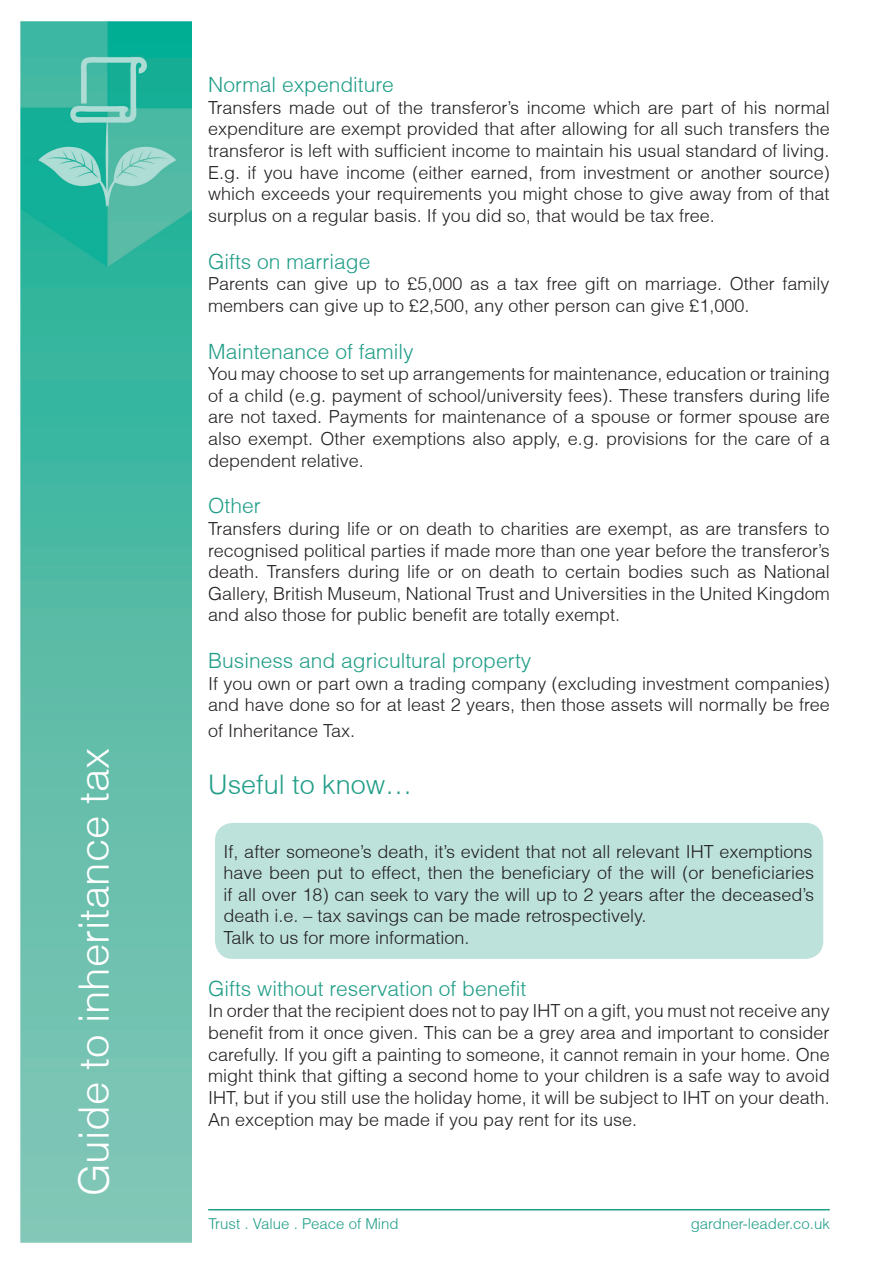
<style>
.page{position:relative;width:893px;height:1263px;background:#fff}
.page>*{position:absolute;margin:0;border:0;box-sizing:border-box;transform-origin:0 0}
.t1{font:300 42px "Helvetica";color:#fff}
.t2{font:300 27px "Helvetica";color:#219e88}
.t3{font:300 21px "Helvetica";color:#219e88}
.t4{font:300 18px/21.6px "Helvetica";color:#231f20;text-align:justify}
.t5{font:300 15px "Helvetica";color:#219e88}
</style>
<div class="page">
<div style="left:215px;top:823px;width:608px;height:136px;background:#bde2dc;border-radius:18px"></div>
<img style="left:20px;top:21px;width:171px;height:1222px">
<hr style="left:208px;top:1209px;width:622px;height:1px;background:#219e88">
<p class="t1" style="left:68px;top:1196px;width:450px;rotate:-90deg">Guide to inheritance tax</p>
<p class="t3" style="left:208px;top:72px;width:187px">Normal expenditure</p>
<p class="t4" style="left:208px;top:96px;width:623px">Transfers made out of the transferor’s income which are part of his normal expenditure are exempt provided that after allowing for all such transfers the transferor is left with sufficient income to maintain his usual standard of living.<br>E.g. if you have income (either earned, from investment or another source) which exceeds your requirements you might chose to give away from of that surplus on a regular basis. If you did so, that would be tax free.</p>
<p class="t3" style="left:208px;top:248px;width:164px">Gifts on marriage</p>
<p class="t4" style="left:208px;top:273px;width:623px">Parents can give up to £5,000 as a tax free gift on marriage. Other family members can give up to £2,500, any other person can give £1,000.</p>
<p class="t3" style="left:208px;top:338px;width:207px">Maintenance of family</p>
<p class="t4" style="left:208px;top:363px;width:623px">You may choose to set up arrangements for maintenance, education or training of a child (e.g. payment of school/university fees). These transfers during life are not taxed. Payments for maintenance of a spouse or former spouse are also exempt. Other exemptions also apply, e.g. provisions for the care of a dependent relative.</p>
<p class="t3" style="left:208px;top:493px;width:54px">Other</p>
<p class="t4" style="left:208px;top:518px;width:623px">Transfers during life or on death to charities are exempt, as are transfers to recognised political parties if made more than one year before the transferor’s death. Transfers during life or on death to certain bodies such as National Gallery, British Museum, National Trust and Universities in the United Kingdom and also those for public benefit are totally exempt.</p>
<p class="t3" style="left:208px;top:648px;width:325px">Business and agricultural property</p>
<p class="t4" style="left:208px;top:672px;width:623px">If you own or part own a trading company (excluding investment companies) and have done so for at least 2 years, then those assets will normally be free</p>
<p class="t4" style="left:208px;top:719px;width:149px">of Inheritance Tax.</p>
<p class="t2" style="left:208px;top:768px;width:206px">Useful to know…</p>
<p class="t4" style="left:223px;top:840px;width:592px">If, after someone’s death, it’s evident that not all relevant IHT exemptions have been put to effect, then the beneficiary of the will (or beneficiaries if all over 18) can seek to vary the will up to 2 years after the deceased’s death i.e. – tax savings can be made retrospectively.</p>
<p class="t4" style="left:223px;top:926px;width:248px">Talk to us for more information.</p>
<p class="t3" style="left:208px;top:975px;width:320px">Gifts without reservation of benefit</p>
<p class="t4" style="left:208px;top:1000px;width:623px">In order that the recipient does not to pay IHT on a gift, you must not receive any benefit from it once given. This can be a grey area and important to consider carefully. If you gift a painting to someone, it cannot remain in your home. One might think that gifting a second home to your children is a safe way to avoid IHT, but if you still use the holiday home, it will be subject to IHT on your death.<br>An exception may be made if you pay rent for its use.</p>
<p class="t5" style="left:208px;top:1214px;width:192px">Trust . Value . Peace of Mind</p>
<p class="t5" style="left:691px;top:1214px;width:141px">gardner-leader.co.uk</p>
</div>
